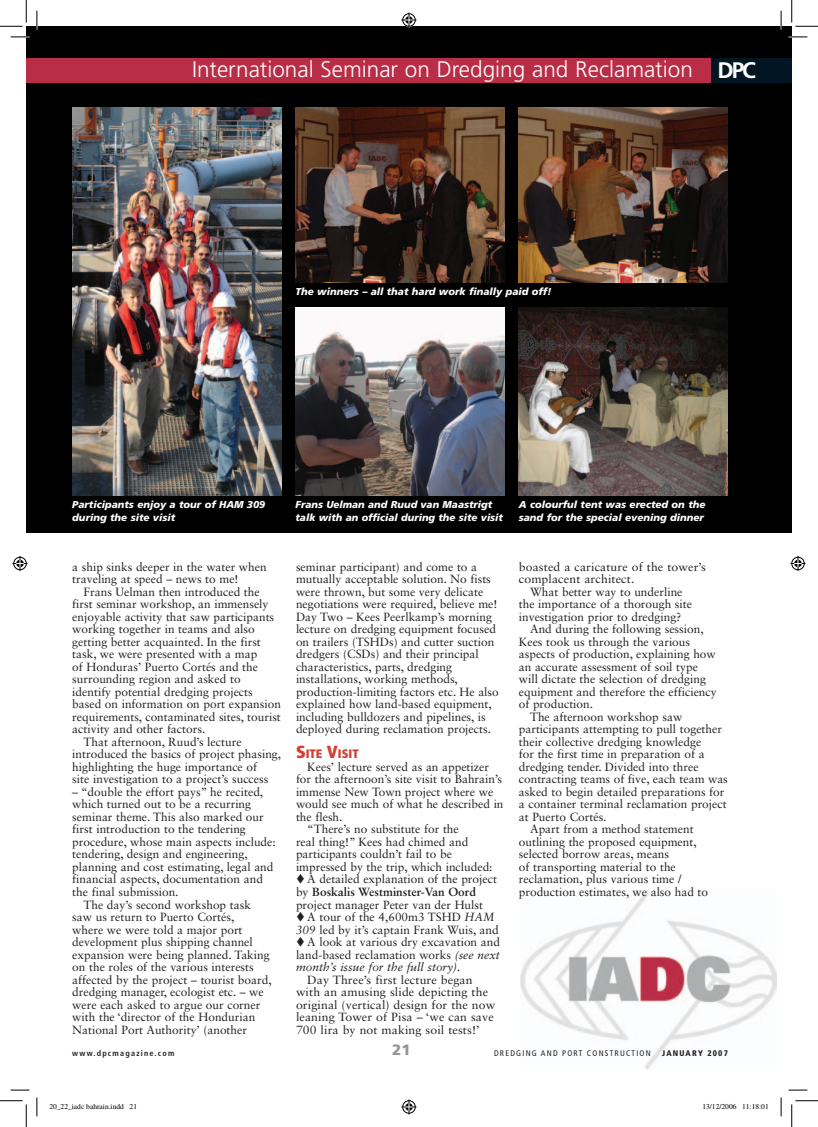
<style>
.page{position:relative;width:818px;height:1127px;background:#fff}
.page>*{position:absolute;margin:0;border:0;box-sizing:border-box;transform-origin:0 0}
.t1{font:300 22.5px "Frutiger LT Std";color:#fff}
.t2{font:900 15px "Frutiger LT Std";color:#939598}
.t3{font:900 condensed 12.25px "Frutiger LT Std";color:#d24034}
.t4{font:11.88px/12.5px "Sabon LT Std";color:#231f20}
.t5{font:italic 900 10px/12.5px "Frutiger LT Std";color:#fff}
.t6{font:condensed 8.12px "Frutiger LT Std";letter-spacing:.15em;color:#231f20}
.t7{font:700 condensed 8.12px "Frutiger LT Std";letter-spacing:.15em;color:#231f20}
.t8{font:900 condensed 8.12px "Frutiger LT Std";letter-spacing:.15em;color:#231f20}
.t9{font:7.5px "Times";color:#000}
.s1{font-weight:700}
.s2{font-size:17.5px}
.s3{font-style:italic}
</style>
<div class="page">
<img style="left:521px;top:889px;width:255px;height:180px">
<div style="left:26px;top:26px;width:766px;height:507px;background:#000"></div>
<div style="left:26px;top:58px;width:11px;height:25px;background:#ba2d47"></div>
<div style="left:710px;top:58px;width:82px;height:25px;background:#011622"></div>
<div style="left:37px;top:58px;width:673px;height:25px;background:#ba2d47"></div>
<img style="left:296px;top:108px;width:209px;height:175px">
<img style="left:519px;top:108px;width:209px;height:175px">
<img style="left:72px;top:108px;width:209px;height:387px">
<img style="left:296px;top:308px;width:209px;height:187px">
<img style="left:519px;top:308px;width:209px;height:187px">
<svg style="left:11px;top:36px;width:18px;height:2px"></svg>
<svg style="left:788px;top:36px;width:19px;height:2px"></svg>
<svg style="left:11px;top:1089px;width:18px;height:1px"></svg>
<svg style="left:788px;top:1089px;width:19px;height:1px"></svg>
<svg style="left:36px;top:11px;width:2px;height:18px"></svg>
<svg style="left:36px;top:1097px;width:2px;height:18px"></svg>
<svg style="left:780px;top:11px;width:2px;height:18px"></svg>
<svg style="left:780px;top:1097px;width:2px;height:18px"></svg>
<svg style="left:0;top:0;width:27px;height:27px"></svg>
<svg style="left:0;top:1100px;width:27px;height:26px"></svg>
<svg style="left:791px;top:0;width:27px;height:27px"></svg>
<svg style="left:791px;top:1100px;width:27px;height:26px"></svg>
<svg style="left:401px;top:13px;width:15px;height:15px"></svg>
<svg style="left:401px;top:1099px;width:15px;height:15px"></svg>
<svg style="left:13px;top:556px;width:15px;height:15px"></svg>
<svg style="left:790px;top:556px;width:15px;height:15px"></svg>
<h1 class="t1" style="left:192px;top:57px;width:565px">International Seminar on Dredging and Reclamation <span class="s1">DPC</span></h1>
<p class="t5" style="left:296px;top:286px;width:258px">The winners – all that hard work finally paid off!</p>
<p class="t5" style="left:72px;top:498px;width:194px">Participants enjoy a tour of HAM 309 during the site visit</p>
<p class="t5" style="left:296px;top:498px;width:209px">Frans Uelman and Ruud van Maastrigt talk with an official during the site visit</p>
<p class="t5" style="left:519px;top:498px;width:188px">A colourful tent was erected on the sand for the special evening dinner</p>
<p class="t4" style="left:72px;top:560px;width:196px">a ship sinks deeper in the water when traveling at speed – news to me!</p>
<p class="t4" style="left:84px;top:585px;width:178px">Frans Uelman then introduced the</p>
<p class="t4" style="left:72px;top:597px;width:198px">first seminar workshop, an immensely</p>
<p class="t4" style="left:72px;top:610px;width:203px">enjoyable activity that saw participants</p>
<p class="t4" style="left:72px;top:622px;width:184px">working together in teams and also</p>
<p class="t4" style="left:72px;top:635px;width:190px">getting better acquainted. In the first</p>
<p class="t4" style="left:72px;top:647px;width:186px">task, we were presented with a map</p>
<p class="t4" style="left:72px;top:660px;width:187px">of Honduras’ Puerto Cortés and the</p>
<p class="t4" style="left:72px;top:672px;width:170px">surrounding region and asked to</p>
<p class="t4" style="left:72px;top:685px;width:182px">identify potential dredging projects</p>
<p class="t4" style="left:72px;top:697px;width:210px">based on information on port expansion</p>
<p class="t4" style="left:72px;top:710px;width:210px">requirements, contaminated sites, tourist</p>
<p class="t4" style="left:72px;top:722px;width:134px">activity and other factors.</p>
<p class="t4" style="left:84px;top:735px;width:160px">That afternoon, Ruud’s lecture</p>
<p class="t4" style="left:72px;top:747px;width:210px">introduced the basics of project phasing,</p>
<p class="t4" style="left:72px;top:760px;width:186px">highlighting the huge importance of</p>
<p class="t4" style="left:72px;top:772px;width:198px">site investigation to a project’s success</p>
<p class="t4" style="left:72px;top:785px;width:192px">– “double the effort pays” he recited,</p>
<p class="t4" style="left:72px;top:797px;width:180px">which turned out to be a recurring</p>
<p class="t4" style="left:72px;top:810px;width:193px">seminar theme. This also marked our</p>
<p class="t4" style="left:72px;top:822px;width:175px">first introduction to the tendering</p>
<p class="t4" style="left:72px;top:835px;width:205px">procedure, whose main aspects include:</p>
<p class="t4" style="left:72px;top:847px;width:177px">tendering, design and engineering,</p>
<p class="t4" style="left:72px;top:860px;width:203px">planning and cost estimating, legal and</p>
<p class="t4" style="left:72px;top:872px;width:192px">financial aspects, documentation and</p>
<p class="t4" style="left:72px;top:885px;width:108px">the final submission.</p>
<p class="t4" style="left:84px;top:897px;width:169px">The day’s second workshop task</p>
<p class="t4" style="left:72px;top:910px;width:164px">saw us return to Puerto Cortés,</p>
<p class="t4" style="left:72px;top:922px;width:172px">where we were told a major port</p>
<p class="t4" style="left:72px;top:935px;width:182px">development plus shipping channel</p>
<p class="t4" style="left:72px;top:947px;width:199px">expansion were being planned. Taking</p>
<p class="t4" style="left:72px;top:960px;width:183px">on the roles of the various interests</p>
<p class="t4" style="left:72px;top:972px;width:201px">affected by the project – tourist board,</p>
<p class="t4" style="left:72px;top:985px;width:193px">dredging manager, ecologist etc. – we</p>
<p class="t4" style="left:72px;top:997px;width:190px">were each asked to argue our corner</p>
<p class="t4" style="left:72px;top:1010px;width:184px">with the ‘director of the Hondurian</p>
<p class="t4" style="left:72px;top:1022px;width:176px">National Port Authority’ (another</p>
<p class="t4" style="left:296px;top:560px;width:204px">seminar participant) and come to a mutually acceptable solution. No fists were thrown, but some very delicate negotiations were required, believe me!<br>Day Two – Kees Peerlkamp’s morning lecture on dredging equipment focused on trailers (TSHDs) and cutter suction dredgers (CSDs) and their principal characteristics, parts, dredging installations, working methods, production-limiting factors etc. He also explained how land-based equipment, including bulldozers and pipelines, is deployed during reclamation projects.</p>
<p class="t3" style="left:296px;top:746px;width:64px"><span class="s2">S</span>ITE <span class="s2">V</span>ISIT</p>
<p class="t4" style="left:307px;top:760px;width:183px">Kees’ lecture served as an appetizer</p>
<p class="t4" style="left:296px;top:772px;width:208px">for the afternoon’s site visit to Bahrain’s</p>
<p class="t4" style="left:296px;top:785px;width:199px">immense New Town project where we</p>
<p class="t4" style="left:296px;top:797px;width:209px">would see much of what he described in</p>
<p class="t4" style="left:296px;top:810px;width:48px">the flesh.</p>
<p class="t4" style="left:307px;top:822px;width:153px">“There’s no substitute for the</p>
<p class="t4" style="left:296px;top:835px;width:174px">real thing!” Kees had chimed and</p>
<p class="t4" style="left:296px;top:847px;width:157px">participants couldn’t fail to be</p>
<p class="t4" style="left:296px;top:860px;width:198px">impressed by the trip, which included:</p>
<p class="t4" style="left:296px;top:872px;width:202px">▼ A detailed explanation of the project by <span class="s1">Boskalis Westminster-Van Oord </span>project manager Peter van der Hulst</p>
<p class="t4" style="left:296px;top:910px;width:204px">▼ A tour of the 4,600m3 TSHD <span class="s3">HAM<br>309</span> led by it’s captain Frank Wuis, and</p>
<p class="t4" style="left:296px;top:935px;width:205px;text-align:justify">▼ A look at various dry excavation and land-based reclamation works <span class="s3">(see next month’s issue for the full story).</span></p>
<p class="t4" style="left:296px;top:972px;width:201px;text-indent:11px">Day Three’s first lecture began with an amusing slide depicting the original (vertical) design for the now leaning Tower of Pisa – ‘we can save 700 lira by not making soil tests!’</p>
<p class="t4" style="left:519px;top:560px;width:189px">boasted a caricature of the tower’s</p>
<p class="t4" style="left:519px;top:572px;width:117px">complacent architect.</p>
<p class="t4" style="left:530px;top:585px;width:154px">What better way to underline</p>
<p class="t4" style="left:519px;top:597px;width:175px">the importance of a thorough site</p>
<p class="t4" style="left:519px;top:610px;width:164px">investigation prior to dredging?</p>
<p class="t4" style="left:530px;top:622px;width:175px">And during the following session,</p>
<p class="t4" style="left:519px;top:635px;width:173px">Kees took us through the various</p>
<p class="t4" style="left:519px;top:647px;width:198px">aspects of production, explaining how</p>
<p class="t4" style="left:519px;top:660px;width:181px">an accurate assessment of soil type</p>
<p class="t4" style="left:519px;top:672px;width:189px">will dictate the selection of dredging</p>
<p class="t4" style="left:519px;top:685px;width:199px">equipment and therefore the efficiency</p>
<p class="t4" style="left:519px;top:697px;width:76px">of production.</p>
<p class="t4" style="left:530px;top:710px;width:154px">The afternoon workshop saw</p>
<p class="t4" style="left:519px;top:722px;width:205px">participants attempting to pull together</p>
<p class="t4" style="left:519px;top:735px;width:184px">their collective dredging knowledge</p>
<p class="t4" style="left:519px;top:747px;width:187px">for the first time in preparation of a</p>
<p class="t4" style="left:519px;top:760px;width:181px">dredging tender. Divided into three</p>
<p class="t4" style="left:519px;top:772px;width:211px">contracting teams of five, each team was</p>
<p class="t4" style="left:519px;top:785px;width:207px">asked to begin detailed preparations for</p>
<p class="t4" style="left:519px;top:797px;width:209px">a container terminal reclamation project</p>
<p class="t4" style="left:519px;top:810px;width:89px">at Puerto Cortés.</p>
<p class="t4" style="left:530px;top:822px;width:165px">Apart from a method statement</p>
<p class="t4" style="left:519px;top:835px;width:179px">outlining the proposed equipment,</p>
<p class="t4" style="left:519px;top:847px;width:152px">selected borrow areas, means</p>
<p class="t4" style="left:519px;top:860px;width:159px">of transporting material to the</p>
<p class="t4" style="left:519px;top:872px;width:164px">reclamation, plus various time /</p>
<p class="t4" style="left:519px;top:885px;width:191px">production estimates, we also had to</p>
<p class="t7" style="left:72px;top:1047px;width:104px">www.dpcmagazine.com</p>
<p class="t2" style="left:392px;top:1040px;width:20px">21</p>
<p class="t6" style="left:494px;top:1047px;width:158px">DREDGING AND PORT CONSTRUCTION</p>
<p class="t8" style="left:662px;top:1047px;width:67px">JANUARY 2007</p>
<p class="t9" style="left:49px;top:1101px;width:89px">20_22_iadc bahrain.indd 21</p>
<p class="t9" style="left:702px;top:1101px;width:68px">13/12/2006 11:18:01</p>
</div>
